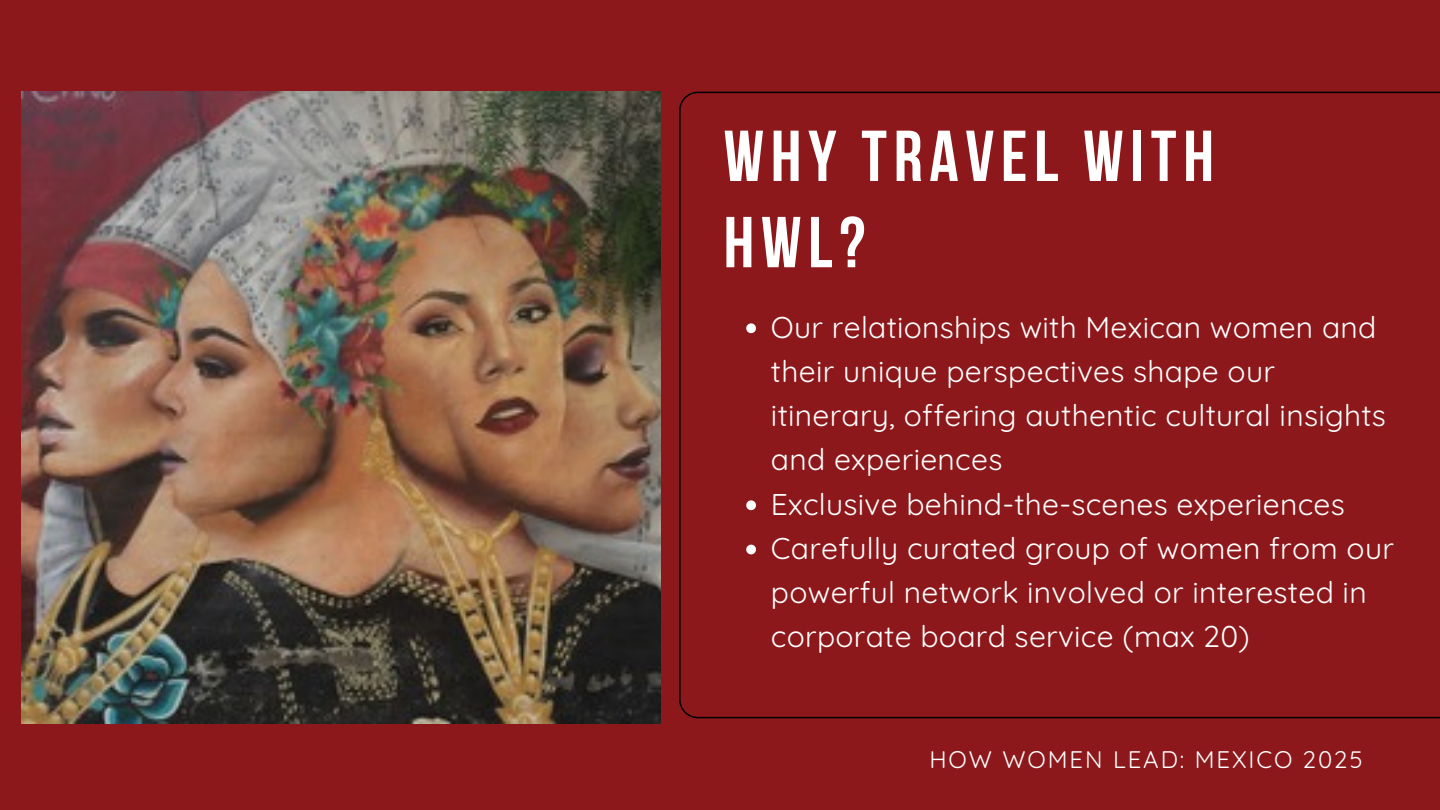
<style>
.page{position:relative;width:1440px;height:810px;background:#8d181b}
.page>*{position:absolute;margin:0;border:0;box-sizing:border-box;transform-origin:0 0}
.t1{font:71.9px/86.2px "Bebas Neue Cyrillic";letter-spacing:.095em;color:#fff}
.t2{font:30px/44.2px "Quicksand";letter-spacing:.01em;color:#fff}
.t3{font:24px "Quicksand";letter-spacing:.08em;color:#fff}
</style>
<div class="page">
<svg style="left:679px;top:92px;width:761px;height:626px"></svg>
<img style="left:22px;top:92px;width:638px;height:632px">
<svg style="left:746px;top:323px;width:10px;height:10px"></svg>
<svg style="left:746px;top:500px;width:10px;height:10px"></svg>
<svg style="left:746px;top:545px;width:10px;height:9px"></svg>
<p class="t1" style="left:724px;top:120px;width:492px">WHY TRAVEL WITH<br>HWL?</p>
<h1 class="t2" style="left:771px;top:304px;width:616px">Our relationships with Mexican women and their unique perspectives shape our itinerary, offering authentic cultural insights and experiences</h1>
<p class="t2" style="left:771px;top:481px;width:575px">Exclusive behind-the-scenes experiences</p>
<p class="t2" style="left:771px;top:526px;width:624px">Carefully curated group of women from our powerful network involved or interested in corporate board service (max 20)</p>
<p class="t3" style="left:929px;top:744px;width:435px">HOW WOMEN LEAD: MEXICO 2025</p>
</div>
